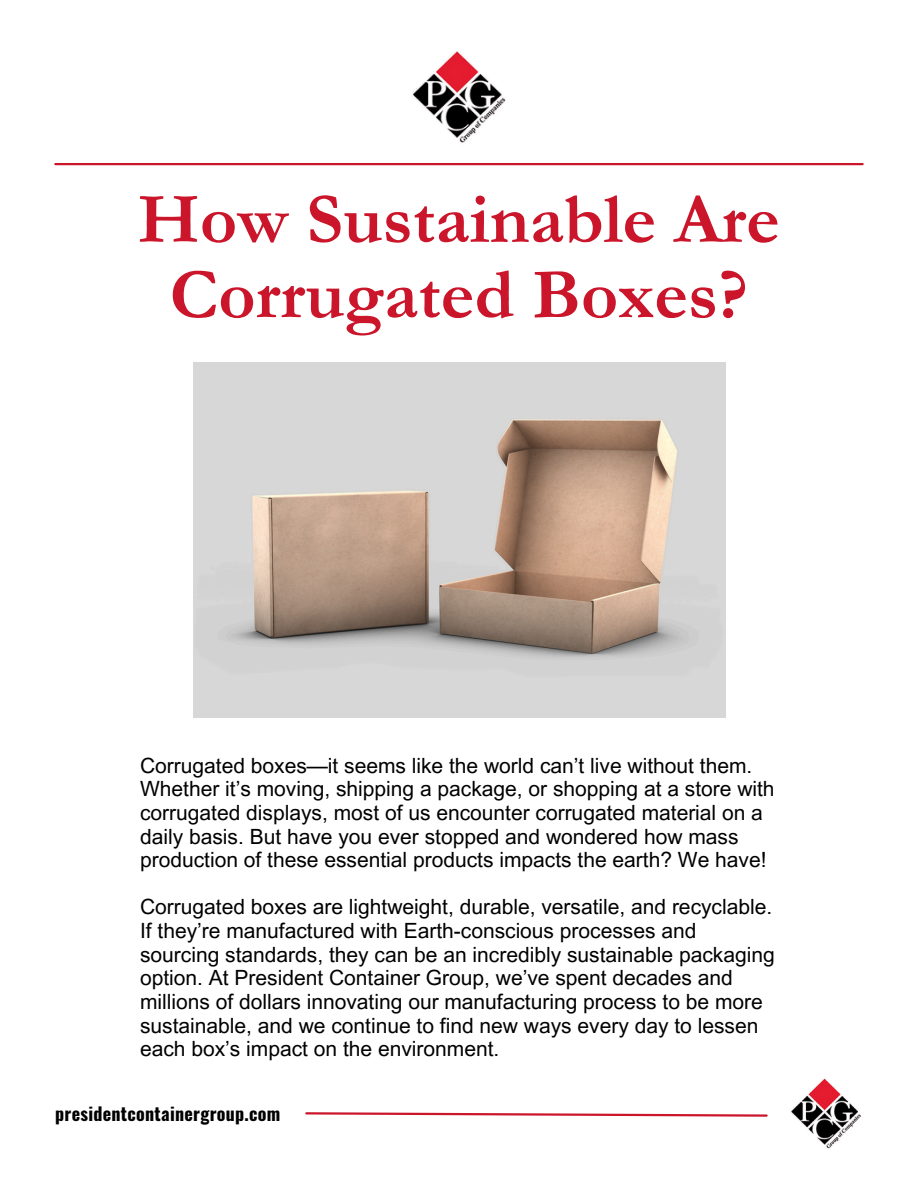
<style>
.page{position:relative;width:918px;height:1188px;background:#fff}
.page>*{position:absolute;margin:0;border:0;box-sizing:border-box;transform-origin:0 0}
.t1{font:700 72px/75.3px "Garamond";color:#cb152a;text-align:center}
.t2{font:21px/23.7px "Arial MT Pro";color:#000100}
.t3{font:700 18px "Oswald";letter-spacing:.015em;color:#000}
</style>
<div class="page">
<hr style="left:55px;top:163px;width:808px;height:2px;background:#cb152a">
<img style="left:412px;top:51px;width:94px;height:92px">
<img style="left:193px;top:363px;width:532px;height:354px">
<img style="left:791px;top:1078px;width:70px;height:71px">
<svg style="left:305px;top:1112px;width:463px;height:5px"></svg>
<p class="t1" style="left:138px;top:183px;width:644px">How Sustainable Are<br>Corrugated Boxes?</p>
<h1 class="t2" style="left:140px;top:756px;width:636px">Corrugated boxes—it seems like the world can’t live without them.<br>Whether it’s moving, shipping a package, or shopping at a store with corrugated displays, most of us encounter corrugated material on a daily basis. But have you ever stopped and wondered how mass production of these essential products impacts the earth? We have!</h1>
<p class="t2" style="left:140px;top:898px;width:636px">Corrugated boxes are lightweight, durable, versatile, and recyclable.<br>If they’re manufactured with Earth-conscious processes and sourcing standards, they can be an incredibly sustainable packaging option. At President Container Group, we’ve spent decades and millions of dollars innovating our manufacturing process to be more sustainable, and we continue to find new ways every day to lessen each box’s impact on the environment.</p>
<p class="t3" style="left:55px;top:1100px;width:227px">presidentcontainergroup.com</p>
</div>
